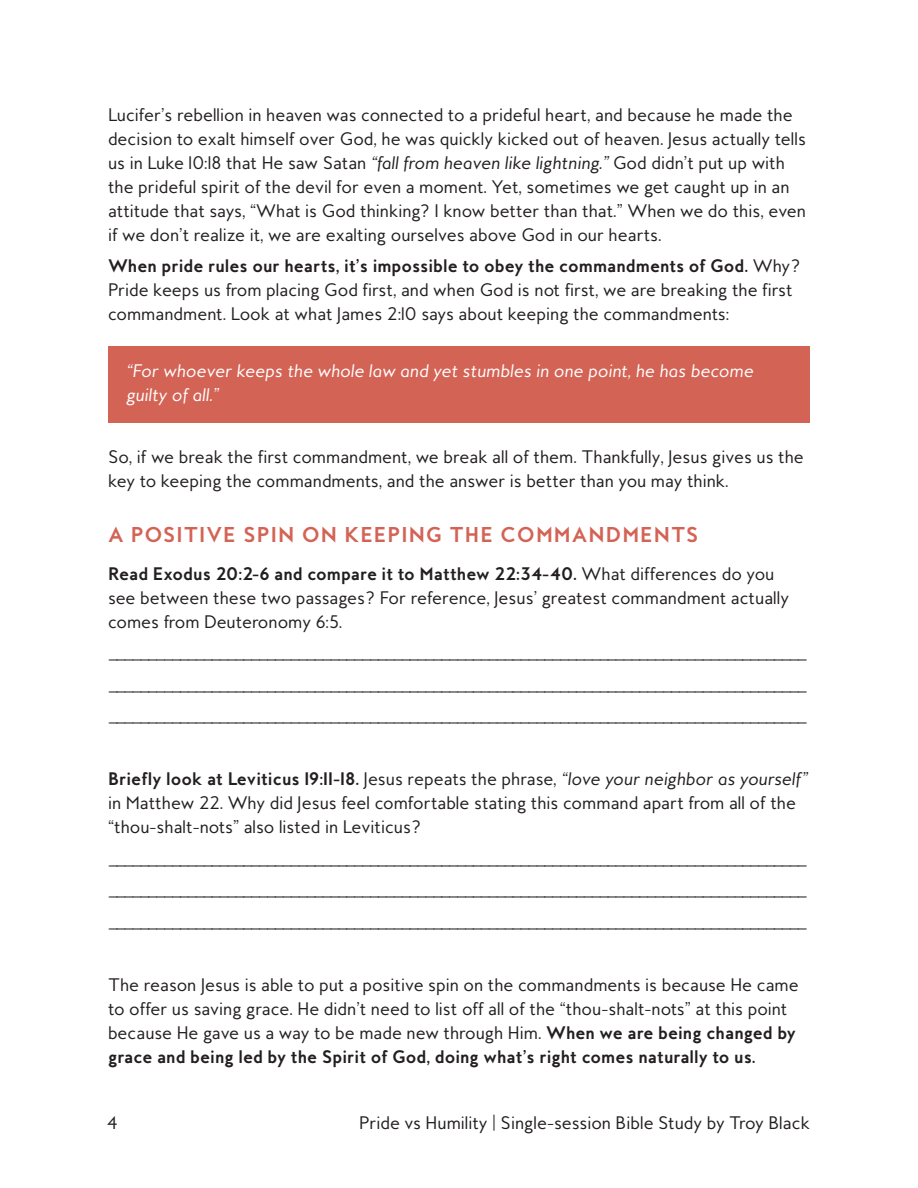
<style>
.page{position:relative;width:918px;height:1188px;background:#fff}
.page>*{position:absolute;margin:0;border:0;box-sizing:border-box;transform-origin:0 0}
.t1{font:700 19.5px "MB Empire";letter-spacing:.05em;color:#d36355}
.t2{font:16.5px/24px "MB Empire";color:#231f20}
.t3{font:italic 16.5px/24px "MB Empire";color:#fff}
.s1{font-style:italic}
.s2{font-weight:700}
</style>
<div class="page">
<div style="left:108px;top:346px;width:702px;height:77px;background:#d36355"></div>
<p class="t2" style="left:108px;top:102px;width:700px">Lucifer’s rebellion in heaven was connected to a prideful heart, and because he made the decision to exalt himself over God, he was quickly kicked out of heaven. Jesus actually tells us in Luke 10:18 that He saw Satan <span class="s1">“fall from heaven like lightning.”</span> God didn’t put up with the prideful spirit of the devil for even a moment. Yet, sometimes we get caught up in an attitude that says, “What is God thinking? I know better than that.” When we do this, even if we don’t realize it, we are exalting ourselves above God in our hearts.</p>
<p class="t2" style="left:108px;top:254px;width:694px"><span class="s2">When pride rules our hearts, it’s impossible to obey the commandments of God.</span> Why?<br>Pride keeps us from placing God first, and when God is not first, we are breaking the first commandment. Look at what James 2:10 says about keeping the commandments:</p>
<p class="t3" style="left:126px;top:359px;width:629px">“For whoever keeps the whole law and yet stumbles in one point, he has become guilty of all.”</p>
<p class="t2" style="left:108px;top:444px;width:697px">So, if we break the first commandment, we break all of them. Thankfully, Jesus gives us the key to keeping the commandments, and the answer is better than you may think.</p>
<p class="t1" style="left:108px;top:522px;width:592px">A POSITIVE SPIN ON KEEPING THE COMMANDMENTS</p>
<p class="t2" style="left:108px;top:561px;width:683px"><span class="s2">Read Exodus 20:2-6 and compare it to Matthew 22:34-40.</span> What differences do you see between these two passages? For reference, Jesus’ greatest commandment actually comes from Deuteronomy 6:5.</p>
<p class="t2" style="left:108px;top:637px;width:701px;line-height:31.5px;text-align:justify">________________________________________________________________________________________ ________________________________________________________________________________________ ________________________________________________________________________________________</p>
<p class="t2" style="left:108px;top:767px;width:701px"><span class="s2">Briefly look at Leviticus 19:11-18.</span> Jesus repeats the phrase, <span class="s1">“love your neighbor as yourself” </span>in Matthew 22. Why did Jesus feel comfortable stating this command apart from all of the “thou-shalt-nots” also listed in Leviticus?</p>
<p class="t2" style="left:108px;top:843px;width:701px;line-height:31.5px;text-align:justify">________________________________________________________________________________________ ________________________________________________________________________________________ ________________________________________________________________________________________</p>
<p class="t2" style="left:108px;top:972px;width:692px">The reason Jesus is able to put a positive spin on the commandments is because He came to offer us saving grace. He didn’t need to list off all of the “thou-shalt-nots” at this point because He gave us a way to be made new through Him. <span class="s2">When we are being changed by grace and being led by the Spirit of God, doing what’s right comes naturally to us.</span></p>
<p class="t2" style="left:107px;top:1111px;width:12px">4</p>
<p class="t2" style="left:359px;top:1111px;width:452px">Pride vs Humility | Single-session Bible Study by Troy Black</p>
</div>
